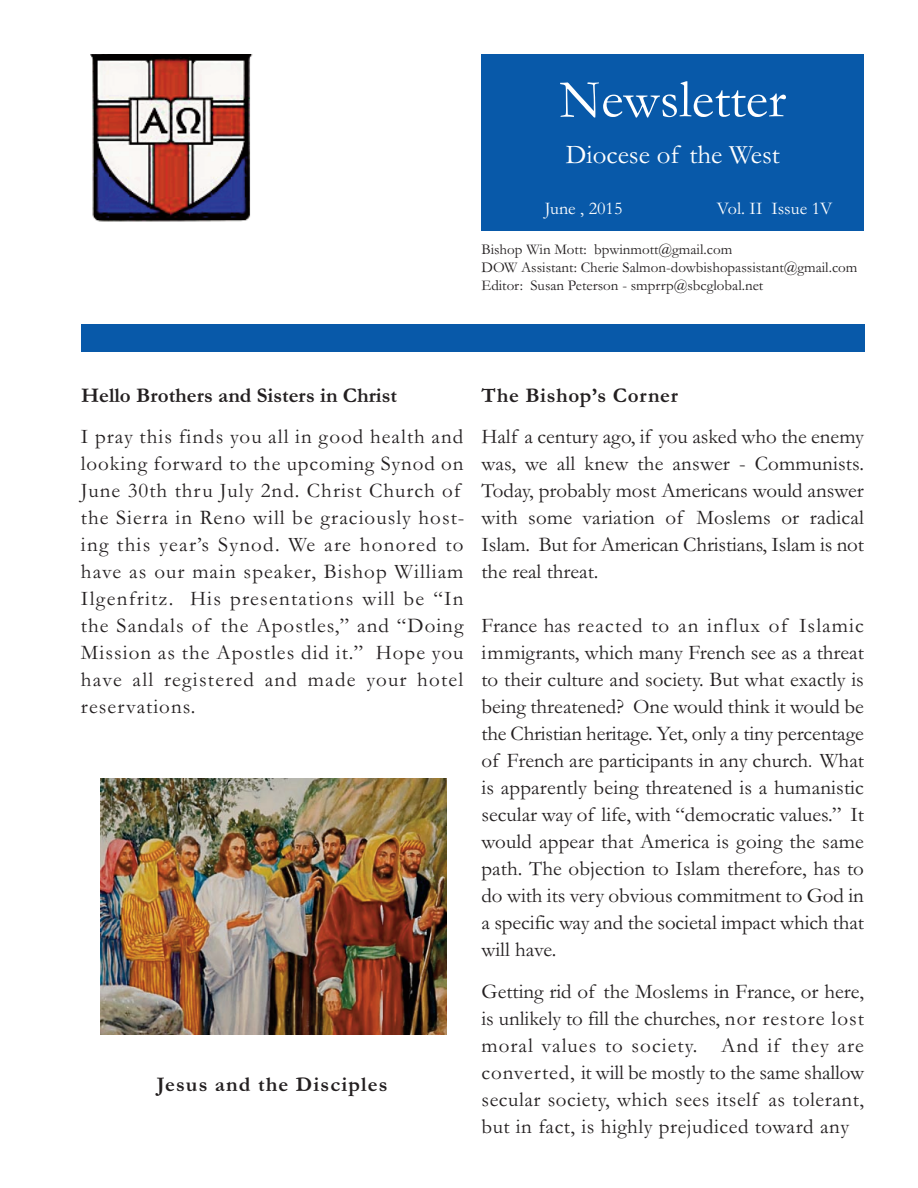
<style>
.page{position:relative;width:918px;height:1188px;background:#fff}
.page>*{position:absolute;margin:0;border:0;box-sizing:border-box;transform-origin:0 0}
.t1{font:54px "Garamond";color:#fff}
.t2{font:27px "Garamond";color:#fff}
.t3{font:21px/27px "Garamond";letter-spacing:.05em;color:#231f20;text-align:justify}
.t4{font:700 21px "Garamond";color:#231f20}
.t5{font:700 21px "Garamond";letter-spacing:.055em;color:#231f20}
.t6{font:700 21px "Garamond";letter-spacing:.03em;color:#231f20}
.t7{font:18px "Garamond";color:#fff}
.t8{font:15px/18px "Garamond";color:#231f20}
.s1{font-family:"Calibri";font-size:16.5px}
</style>
<div class="page">
<img style="left:90px;top:54px;width:163px;height:168px">
<div style="left:81px;top:325px;width:783px;height:27px;background:#0859a9"></div>
<div style="left:482px;top:54px;width:382px;height:177px;background:#0859a9"></div>
<img style="left:100px;top:779px;width:346px;height:255px">
<h1 class="t1" style="left:559px;top:66px;width:228px">Newsletter</h1>
<p class="t2" style="left:566px;top:138px;width:216px">Diocese of the West</p>
<p class="t7" style="left:545px;top:197px;width:79px">June , 2015</p>
<p class="t7" style="left:717px;top:197px;width:117px">Vol. II Issue 1V</p>
<p class="t8" style="left:482px;top:239px;width:377px">Bishop Win Mott: bpwinmott@gmail.com<br>DOW Assistant: Cherie Salmon-dowbishopassistant@gmail.com<br>Editor: Susan Peterson - smprrp@sbcglobal.net</p>
<p class="t4" style="left:81px;top:382px;width:318px">Hello Brothers and Sisters in Christ</p>
<p class="t3" style="left:81px;top:422px;width:385px;text-align:left">I pray this finds you all in good health and looking forward to the upcoming Synod on June 30th thru July 2nd. Christ Church of the Sierra in Reno will be graciously host&shy;ing this year’s Synod. We are honored to have as our main speaker, Bishop William Ilgenfritz. His presentations will be “In the Sandals of the Apostles,” and “Doing Mission as the Apostles did it.” Hope you have all registered and made your hotel reservations.</p>
<p class="t5" style="left:157px;top:1071px;width:232px">Jesus and the Disciples</p>
<p class="t6" style="left:482px;top:382px;width:198px">The Bishop’s Corner</p>
<p class="t3" style="left:481px;top:422px;width:384px">Half a century ago, if you asked who the enemy was, we all knew the answer - Communists.<br>Today, probably most Americans would answer with some variation of Moslems or radical Islam. But for American Christians, Islam is not the real threat.</p>
<p class="t3" style="left:482px;top:611px;width:384px">France has reacted to an influx of Islamic immigrants, which many French see as a threat to their culture and society. But what exactly is being threatened? One would think it would be the Christian heritage. Yet, only a tiny percentage of French are participants in any church<span class="s1">.</span> What is apparently being threatened is a humanistic secular way of life, with “democratic values.” It would appear that America is going the same path. The objection to Islam therefore, has to do with its very obvious commitment to God in a specific way and the societal impact which that will have.</p>
<p class="t3" style="left:482px;top:977px;width:384px">Getting rid of the Moslems in France, or here, is unlikely to fill the churches, nor restore lost moral values to society. And if they are converted, it will be mostly to the same shallow secular society, which sees itself as tolerant, but in fact, is highly prejudiced toward any</p>
</div>
